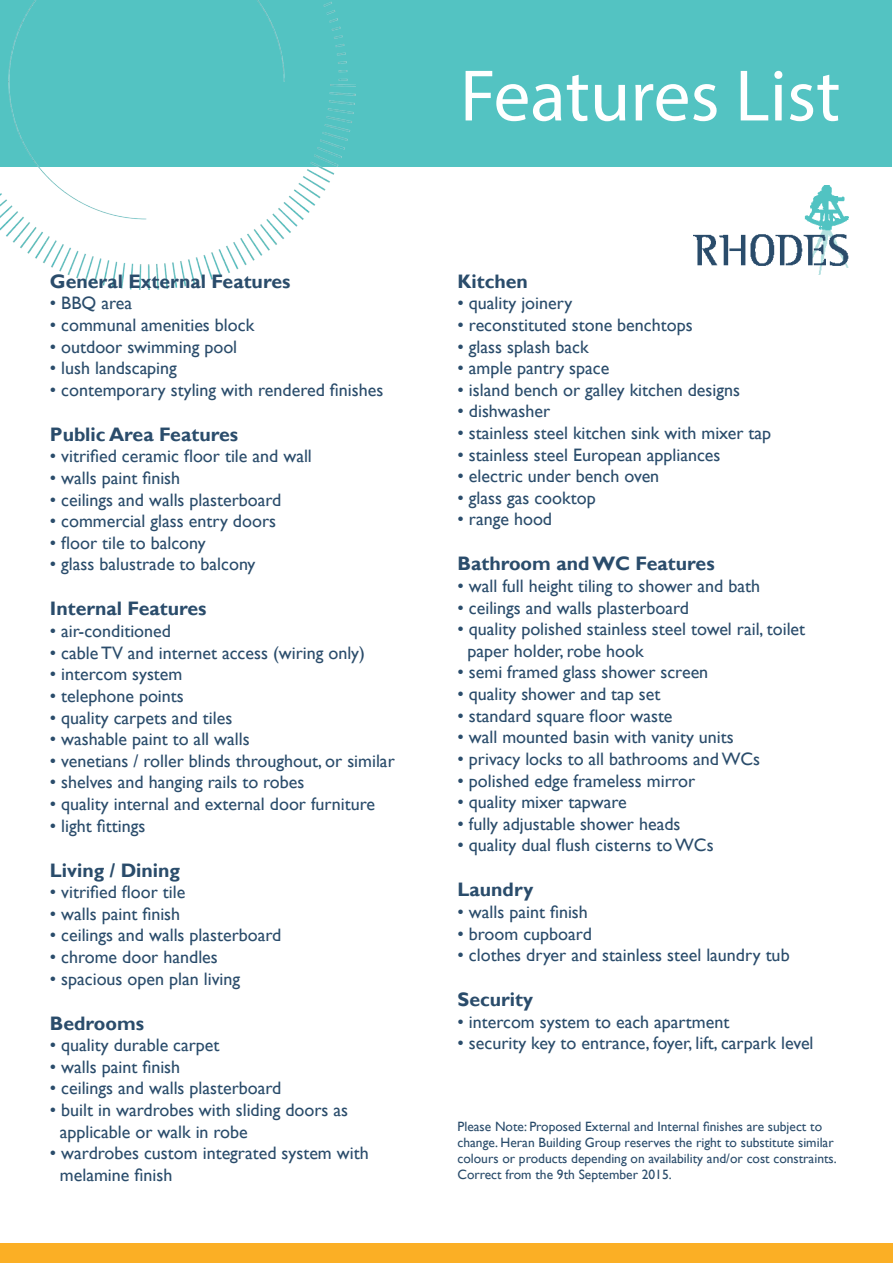
<style>
.page{position:relative;width:893px;height:1263px;background:#fff}
.page>*{position:absolute;margin:0;border:0;box-sizing:border-box;transform-origin:0 0}
.t1{font:73.5px "Myriad Pro";color:#fff}
.t2{font:700 19.5px "Gill Sans";color:#2a4c6b}
.t3{font:18px/21.6px "Gill Sans";color:#2a4c6b}
.t4{font:13.5px/16.2px "Gill Sans";color:#2a4c6b}
</style>
<div class="page">
<div style="left:1px;top:0;width:891px;height:167px;background:#53c3c2"></div>
<img style="left:693px;top:186px;width:156px;height:88px">
<img style="left:0;top:0;width:356px;height:290px">
<div style="left:0;top:1244px;width:893px;height:19px;background:#fbaf25"></div>
<p class="t2" style="left:50px;top:269px;width:242px">General External Features</p>
<p class="t3" style="left:50px;top:293px;width:84px">• BBQ area</p>
<p class="t3" style="left:50px;top:314px;width:206px">• communal amenities block</p>
<p class="t3" style="left:50px;top:336px;width:189px">• outdoor swimming pool</p>
<p class="t3" style="left:50px;top:358px;width:128px">• lush landscaping</p>
<p class="t3" style="left:50px;top:379px;width:335px">• contemporary styling with rendered finishes</p>
<p class="t2" style="left:50px;top:422px;width:190px">Public Area Features</p>
<p class="t3" style="left:50px;top:446px;width:263px">• vitrified ceramic floor tile and wall</p>
<p class="t3" style="left:50px;top:467px;width:132px">• walls paint finish</p>
<p class="t3" style="left:50px;top:489px;width:233px">• ceilings and walls plasterboard</p>
<p class="t3" style="left:50px;top:511px;width:228px">• commercial glass entry doors</p>
<p class="t3" style="left:50px;top:532px;width:157px">• floor tile to balcony</p>
<p class="t3" style="left:50px;top:554px;width:207px">• glass balustrade to balcony</p>
<p class="t2" style="left:50px;top:597px;width:158px">Internal Features</p>
<p class="t3" style="left:50px;top:620px;width:123px">• air-conditioned</p>
<p class="t3" style="left:50px;top:642px;width:316px">• cable TV and internet access (wiring only)</p>
<p class="t3" style="left:50px;top:664px;width:134px">• intercom system</p>
<p class="t3" style="left:50px;top:685px;width:135px">• telephone points</p>
<p class="t3" style="left:50px;top:707px;width:184px">• quality carpets and tiles</p>
<p class="t3" style="left:50px;top:728px;width:201px">• washable paint to all walls</p>
<p class="t3" style="left:50px;top:750px;width:346px">• venetians / roller blinds throughout, or similar</p>
<p class="t3" style="left:50px;top:772px;width:256px">• shelves and hanging rails to robes</p>
<p class="t3" style="left:50px;top:793px;width:327px">• quality internal and external door furniture</p>
<p class="t3" style="left:50px;top:815px;width:97px">• light fittings</p>
<p class="t2" style="left:50px;top:858px;width:132px">Living / Dining</p>
<p class="t3" style="left:50px;top:881px;width:137px">• vitrified floor tile</p>
<p class="t3" style="left:50px;top:903px;width:132px">• walls paint finish</p>
<p class="t3" style="left:50px;top:925px;width:233px">• ceilings and walls plasterboard</p>
<p class="t3" style="left:50px;top:946px;width:169px">• chrome door handles</p>
<p class="t3" style="left:50px;top:968px;width:192px">• spacious open plan living</p>
<p class="t2" style="left:50px;top:1011px;width:96px">Bedrooms</p>
<p class="t3" style="left:50px;top:1034px;width:171px">• quality durable carpet</p>
<p class="t3" style="left:50px;top:1056px;width:132px">• walls paint finish</p>
<p class="t3" style="left:50px;top:1078px;width:233px">• ceilings and walls plasterboard</p>
<p class="t3" style="left:60px;top:1099px;width:290px;text-indent:-10px">• built in wardrobes with sliding doors as applicable or walk in robe</p>
<p class="t3" style="left:60px;top:1142px;width:310px;text-indent:-10px">• wardrobes custom integrated system with melamine finish</p>
<h1 class="t1" style="left:460px;top:50px;width:382px">Features List</h1>
<p class="t2" style="left:458px;top:269px;width:72px">Kitchen</p>
<p class="t3" style="left:458px;top:293px;width:116px">• quality joinery</p>
<p class="t3" style="left:458px;top:314px;width:237px">• reconstituted stone benchtops</p>
<p class="t3" style="left:458px;top:336px;width:133px">• glass splash back</p>
<p class="t3" style="left:458px;top:358px;width:153px">• ample pantry space</p>
<p class="t3" style="left:458px;top:379px;width:284px">• island bench or galley kitchen designs</p>
<p class="t3" style="left:458px;top:401px;width:94px">• dishwasher</p>
<p class="t3" style="left:458px;top:422px;width:315px">• stainless steel kitchen sink with mixer tap</p>
<p class="t3" style="left:458px;top:444px;width:264px">• stainless steel European appliances</p>
<p class="t3" style="left:458px;top:466px;width:203px">• electric under bench oven</p>
<p class="t3" style="left:458px;top:487px;width:140px">• glass gas cooktop</p>
<p class="t3" style="left:458px;top:509px;width:96px">• range hood</p>
<p class="t2" style="left:458px;top:552px;width:259px">Bathroom and WC Features</p>
<p class="t3" style="left:458px;top:575px;width:304px">• wall full height tiling to shower and bath</p>
<p class="t3" style="left:458px;top:597px;width:233px">• ceilings and walls plasterboard</p>
<p class="t3" style="left:468px;top:619px;width:339px;text-indent:-10px">• quality polished stainless steel towel rail, toilet paper holder, robe hook</p>
<p class="t3" style="left:458px;top:662px;width:252px">• semi framed glass shower screen</p>
<p class="t3" style="left:458px;top:683px;width:204px">• quality shower and tap set</p>
<p class="t3" style="left:458px;top:705px;width:217px">• standard square floor waste</p>
<p class="t3" style="left:458px;top:727px;width:278px">• wall mounted basin with vanity units</p>
<p class="t3" style="left:458px;top:748px;width:304px">• privacy locks to all bathrooms and WCs</p>
<p class="t3" style="left:458px;top:770px;width:239px">• polished edge frameless mirror</p>
<p class="t3" style="left:458px;top:791px;width:171px">• quality mixer tapware</p>
<p class="t3" style="left:458px;top:813px;width:224px">• fully adjustable shower heads</p>
<p class="t3" style="left:458px;top:835px;width:258px">• quality dual flush cisterns to WCs</p>
<p class="t2" style="left:458px;top:878px;width:77px">Laundry</p>
<p class="t3" style="left:458px;top:901px;width:132px">• walls paint finish</p>
<p class="t3" style="left:458px;top:923px;width:136px">• broom cupboard</p>
<p class="t3" style="left:458px;top:944px;width:334px">• clothes dryer and stainless steel laundry tub</p>
<p class="t2" style="left:458px;top:988px;width:77px">Security</p>
<p class="t3" style="left:458px;top:1011px;width:273px">• intercom system to each apartment</p>
<p class="t3" style="left:458px;top:1033px;width:357px">• security key to entrance, foyer, lift, carpark level</p>
<p class="t4" style="left:458px;top:1118px;width:381px">Please Note: Proposed External and Internal finishes are subject to change. Heran Building Group reserves the right to substitute similar colours or products depending on availability and/or cost constraints.<br>Correct from the 9th September 2015.</p>
</div>
